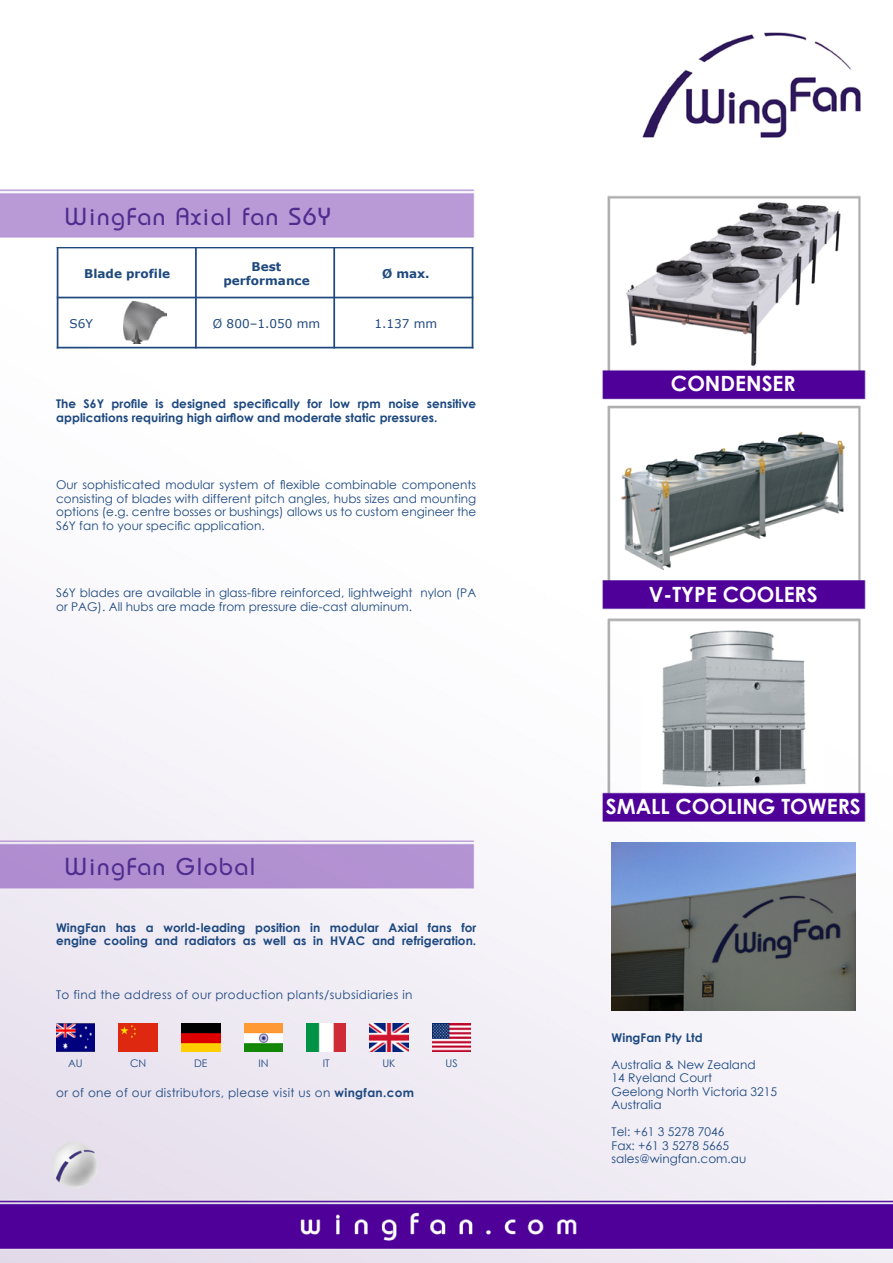
<style>
.page{position:relative;width:893px;height:1263px;background:#fff}
.page>*{position:absolute;margin:0;border:0;box-sizing:border-box;transform-origin:0 0}
.t1{font:25.5px "Opal";letter-spacing:.05em;color:#4f2d8f}
.t2{font:700 21px "Century Gothic";color:#fff}
.t3{font:12px/13.5px "Century Gothic";letter-spacing:.005em;color:#1d4880}
.t4{font:700 12px/13.5px "Century Gothic";letter-spacing:.005em;color:#1d4880}
.t5{font:12px "Century Gothic";letter-spacing:.03em;color:#1d4880}
.t6{font:700 12px/13.8px "Verdana";color:#1f497d;text-align:center}
.t7{font:12px "Verdana";color:#1f497d}
.t8{font:10.5px "Century Gothic";color:#1d4880}
.s1{font-weight:700}
</style>
<div class="page">
<img style="left:0;top:32px;width:893px;height:1231px">
<img style="left:56px;top:1023px;width:39px;height:28px">
<img style="left:119px;top:1023px;width:38px;height:29px">
<img style="left:181px;top:1023px;width:39px;height:29px">
<img style="left:244px;top:1023px;width:39px;height:29px">
<img style="left:307px;top:1023px;width:39px;height:29px">
<img style="left:369px;top:1023px;width:39px;height:29px">
<img style="left:432px;top:1023px;width:39px;height:29px">
<hr style="left:335px;top:247px;width:2px;height:51px;background:#fff">
<hr style="left:56px;top:247px;width:2px;height:51px;background:#fff">
<hr style="left:474px;top:247px;width:2px;height:51px;background:#fff">
<hr style="left:56px;top:247px;width:420px;height:2px;background:#fff">
<hr style="left:195px;top:247px;width:2px;height:101px;background:#1f497d">
<hr style="left:333px;top:247px;width:2px;height:101px;background:#1f497d">
<hr style="left:57px;top:297px;width:416px;height:1px;background:#1f497d">
<hr style="left:57px;top:247px;width:1px;height:50px;background:#1f497d">
<hr style="left:57px;top:297px;width:1px;height:51px;background:#1f497d">
<hr style="left:472px;top:247px;width:1px;height:50px;background:#1f497d">
<hr style="left:472px;top:297px;width:1px;height:51px;background:#1f497d">
<hr style="left:57px;top:247px;width:139px;height:1px;background:#1f497d">
<hr style="left:196px;top:247px;width:277px;height:1px;background:#1f497d">
<hr style="left:57px;top:347px;width:416px;height:1px;background:#1f497d">
<img style="left:123px;top:302px;width:44px;height:41px">
<img style="left:612px;top:411px;width:243px;height:168px">
<img style="left:623px;top:199px;width:219px;height:168px">
<img style="left:642px;top:624px;width:183px;height:166px">
<img style="left:612px;top:842px;width:243px;height:168px">
<h1 class="t1" style="left:65px;top:201px;width:267px">WingFan Axial fan S6Y</h1>
<p class="t6" style="left:84px;top:266px;width:88px">Blade profile</p>
<p class="t6" style="left:223px;top:259px;width:88px">Best performance</p>
<p class="t6" style="left:382px;top:266px;width:49px">Ø max.</p>
<p class="t7" style="left:70px;top:316px;width:25px">S6Y</p>
<p class="t7" style="left:213px;top:316px;width:109px">Ø 800–1.050 mm</p>
<p class="t7" style="left:374px;top:316px;width:64px">1.137 mm</p>
<p class="t4" style="left:56px;top:397px;width:422px">The S6Y profile is designed specifically for low rpm noise sensitive applications requiring high airflow and moderate static pressures.</p>
<p class="t3" style="left:56px;top:478px;width:422px;text-align:justify">Our sophisticated modular system of flexible combinable components consisting of blades with different pitch angles, hubs sizes and mounting options (e.g. centre bosses or bushings) allows us to custom engineer the S6Y fan to your specific application.</p>
<p class="t3" style="left:56px;top:586px;width:422px">S6Y blades are available in glass-fibre reinforced, lightweight nylon (PA or PAG). All hubs are made from pressure die-cast aluminum.</p>
<h1 class="t1" style="left:65px;top:851px;width:192px">WingFan Global</h1>
<p class="t4" style="left:56px;top:920px;width:422px">WingFan has a world-leading position in modular Axial fans for engine cooling and radiators as well as in HVAC and refrigeration.</p>
<p class="t5" style="left:56px;top:986px;width:358px">To find the address of our production plants/subsidiaries in</p>
<p class="t8" style="left:68px;top:1056px;width:16px">AU</p>
<p class="t8" style="left:130px;top:1056px;width:18px">CN</p>
<p class="t8" style="left:194px;top:1056px;width:15px">DE</p>
<p class="t8" style="left:258px;top:1056px;width:12px">IN</p>
<p class="t8" style="left:323px;top:1056px;width:8px">IT</p>
<p class="t8" style="left:382px;top:1056px;width:15px">UK</p>
<p class="t8" style="left:445px;top:1056px;width:14px">US</p>
<p class="t5" style="left:56px;top:1084px;width:360px">or of one of our distributors, please visit us on <span class="s1">wingfan.com</span></p>
<h2 class="t2" style="left:671px;top:367px;width:126px">CONDENSER</h2>
<h2 class="t2" style="left:649px;top:579px;width:170px">V-TYPE COOLERS</h2>
<h2 class="t2" style="left:606px;top:790px;width:256px">SMALL COOLING TOWERS</h2>
<p class="t4" style="left:612px;top:1030px;width:92px">WingFan Pty Ltd</p>
<p class="t3" style="left:612px;top:1057px;width:167px">Australia &amp; New Zealand<br>14 Ryeland Court<br>Geelong North Victoria 3215<br>Australia</p>
<p class="t3" style="left:612px;top:1125px;width:136px">Tel: +61 3 5278 7046<br>Fax: +61 3 5278 5665 sales@wingfan.com.au</p>
</div>
